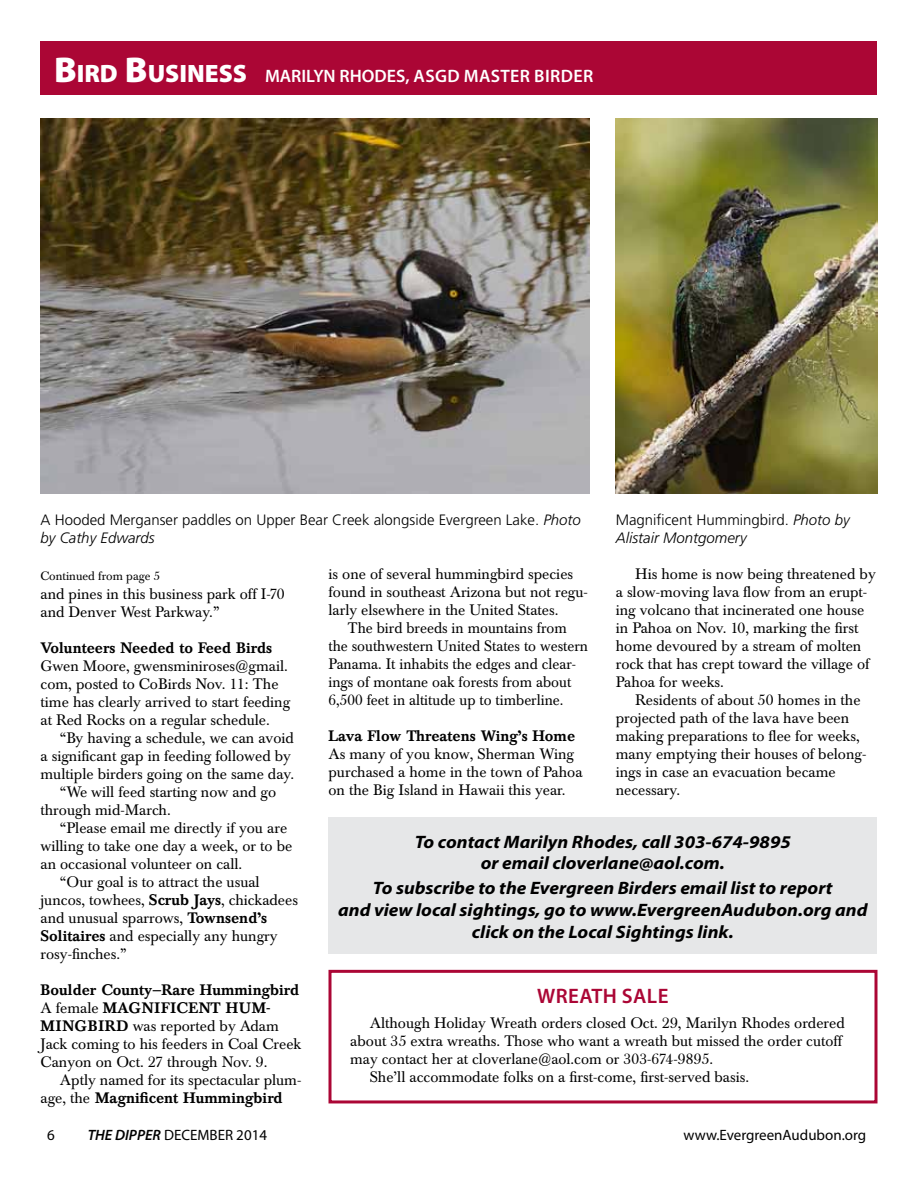
<style>
.page{position:relative;width:918px;height:1188px;background:#fff}
.page>*{position:absolute;margin:0;border:0;box-sizing:border-box;transform-origin:0 0}
.t1{font:600 21px "Myriad Pro";letter-spacing:.02em;color:#ab0635}
.t2{font:italic 700 18px/21.6px "Myriad Pro";color:#000;text-align:center;scale:1.07 1}
.t3{font:600 18px "Myriad Pro";color:#fff}
.t4{font:600 18px "Myriad Pro";color:#fff}
.t5{font:15px/18px "Baskerville BE";color:#000}
.t6{font:300 15px/18px "Frutiger";color:#000}
.t7{font:500 15px "Baskerville BE";color:#000}
.t8{font:italic 300 15px/18px "Frutiger";color:#000}
.t9{font:15px "Myriad Pro";color:#000}
.t10{font:12px "Baskerville BE";color:#000}
.s1{font-weight:900;font-size:36px}
.s2{font-weight:900;font-size:25.2px}
.s3{font-style:inherit}
.s4{font-style:italic}
.s5{font-style:normal}
.s6{font-weight:500}
.s7{font-weight:600;font-style:italic}
</style>
<div class="page">
<div style="left:40px;top:41px;width:838px;height:54px;background:#ab0635"></div>
<div style="left:328px;top:818px;width:549px;height:136px;background:#e6e7e8"></div>
<img style="left:41px;top:119px;width:549px;height:374px">
<img style="left:615px;top:119px;width:263px;height:374px">
<div style="left:328px;top:970px;width:550px;height:133px;border:3px solid #ab0635"></div>
<p class="t3" style="left:54px;top:64px;width:423px"><span class="s1">B</span><span class="s2">IRD</span> <span class="s1">B</span><span class="s2">USINESS</span> MARILYN RHODES, <span class="s3">ASGD MAS</span></p>
<p class="t4" style="left:501px;top:64px;width:45px">TER BIRDER</p>
<p class="t6" style="left:40px;top:511px;width:542px">A Hooded Merganser paddles on Upper Bear Creek alongside Evergreen Lake. <span class="s4">Photo by Cathy Edwards</span></p>
<p class="t8" style="left:616px;top:511px;width:235px"><span class="s5">Magnificent Hummingbird.</span> Photo by<br>Alistair Montgomery</p>
<p class="t10" style="left:40px;top:569px;width:121px">Continued from page 5</p>
<p class="t5" style="left:40px;top:585px;width:246px">and pines in this business park off I-70 and Denver West Parkway.”</p>
<p class="t7" style="left:40px;top:639px;width:233px">Volunteers Needed to Feed Birds</p>
<p class="t5" style="left:40px;top:657px;width:251px">Gwen Moore, gwensminiroses@gmail. com, posted to CoBirds Nov. 11: The time has clearly arrived to start feeding at Red Rocks on a regular schedule.</p>
<p class="t5" style="left:60px;top:729px;width:236px">“By having a schedule, we can avoid</p>
<p class="t5" style="left:40px;top:747px;width:252px">a significant gap in feeding followed by</p>
<p class="t5" style="left:40px;top:765px;width:255px">multiple birders going on the same day.</p>
<p class="t5" style="left:60px;top:783px;width:218px">“We will feed starting now and go</p>
<p class="t5" style="left:40px;top:801px;width:132px">through mid-March.</p>
<p class="t5" style="left:60px;top:819px;width:229px">“Please email me directly if you are</p>
<p class="t5" style="left:40px;top:837px;width:253px">willing to take one day a week, or to be</p>
<p class="t5" style="left:40px;top:855px;width:203px">an occasional volunteer on call.</p>
<p class="t5" style="left:60px;top:873px;width:201px">“Our goal is to attract the usual</p>
<p class="t5" style="left:40px;top:891px;width:259px">juncos, towhees, <span class="s6">Scrub Jays</span>, chickadees</p>
<p class="t5" style="left:40px;top:909px;width:228px">and unusual sparrows, <span class="s6">Townsend’s</span></p>
<p class="t5" style="left:40px;top:927px;width:239px"><span class="s6">Solitaires</span> and especially any hungry</p>
<p class="t5" style="left:40px;top:945px;width:88px">rosy-finches.”</p>
<p class="t5" style="left:40px;top:981px;width:262px"><span class="s6">Boulder County—Rare Hummingbird<br></span>A female <span class="s6">MAGNIFICENT HUM-<br>MINGBIRD</span> was reported by Adam<br>Jack coming to his feeders in Coal Creek<br>Canyon on Oct. 27 through Nov. 9.</p>
<p class="t5" style="left:40px;top:1071px;width:262px;text-indent:20px">Aptly named for its spectacular plum&shy;age, the <span class="s6">Magnificent Hummingbird</span></p>
<p class="t5" style="left:328px;top:566px;width:261px">is one of several hummingbird species found in southeast Arizona but not regu&shy;larly elsewhere in the United States.</p>
<p class="t5" style="left:328px;top:620px;width:261px;text-indent:19px">The bird breeds in mountains from the southwestern United States to western Panama. It inhabits the edges and clear&shy;ings of montane oak forests from about 6,500 feet in altitude up to timberline.</p>
<p class="t7" style="left:328px;top:728px;width:248px">Lava Flow Threatens Wing’s Home</p>
<p class="t5" style="left:328px;top:746px;width:256px">As many of you know, Sherman Wing purchased a home in the town of Pahoa on the Big Island in Hawaii this year.</p>
<p class="t5" style="left:616px;top:566px;width:262px;text-indent:20px">His home is now being threatened by a slow-moving lava flow from an erupt&shy;ing volcano that incinerated one house in Pahoa on Nov. 10, marking the first home devoured by a stream of molten rock that has crept toward the village of Pahoa for weeks.</p>
<p class="t5" style="left:616px;top:692px;width:252px;text-indent:20px">Residents of about 50 homes in the projected path of the lava have been making preparations to flee for weeks, many emptying their houses of belong&shy;ings in case an evacuation became necessary.</p>
<p class="t2" style="left:415px;top:830px;width:353px">To contact Marilyn Rhodes, call 303-674-9895 or email cloverlane@aol.com.</p>
<p class="t2" style="left:338px;top:877px;width:496px">To subscribe to the Evergreen Birders email list to report<br>and view local sightings, go to www.EvergreenAudubon.org and click on the Local Sightings link.</p>
<h1 class="t1" style="left:537px;top:982px;width:133px">WREATH SALE</h1>
<p class="t5" style="left:370px;top:1014px;width:477px">Although Holiday Wreath orders closed Oct. 29, Marilyn Rhodes ordered</p>
<p class="t5" style="left:350px;top:1032px;width:493px">about 35 extra wreaths. Those who want a wreath but missed the order cutoff</p>
<p class="t5" style="left:350px;top:1050px;width:364px">may contact her at cloverlane@aol.com or 303-674-9895.</p>
<p class="t5" style="left:370px;top:1068px;width:381px">She’ll accommodate folks on a first-come, first-served basis.</p>
<p class="t9" style="left:47px;top:1125px;width:9px">6</p>
<p class="t9" style="left:88px;top:1125px;width:181px"><span class="s7">THE DIPPER</span> DECEMBER 2014</p>
<p class="t9" style="left:684px;top:1125px;width:184px">www.EvergreenAudubon.org</p>
</div>
